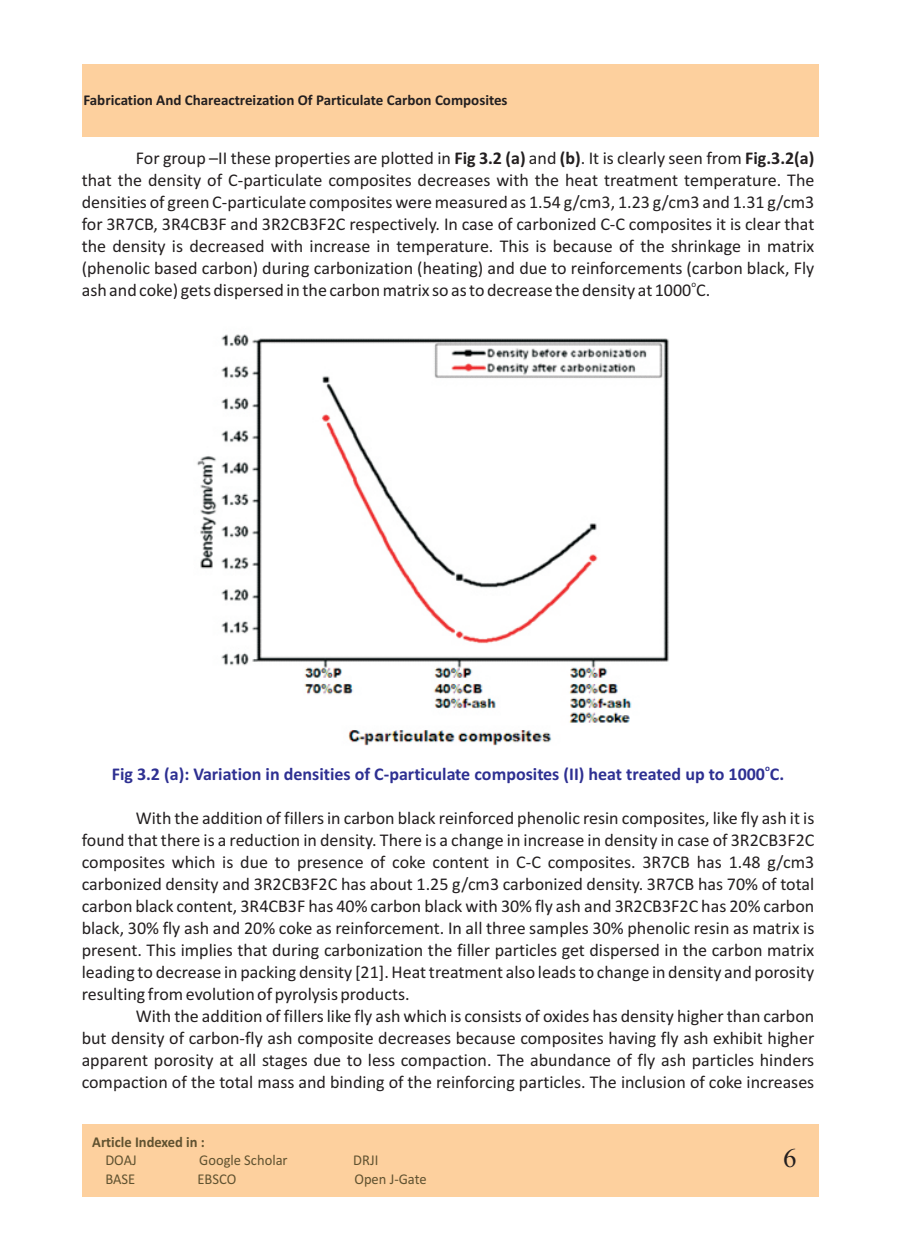
<style>
.page{position:relative;width:898px;height:1242px;background:#fff}
.page>*{position:absolute;margin:0;border:0;box-sizing:border-box;transform-origin:0 0}
.t1{font:27px "Times New Roman";color:#231f20}
.t2{font:18px/21.9px "Calibri";color:#231f20;text-align:justify}
.t3{font:700 18px "Calibri";color:#2e3092}
.t4{font:700 15px "Calibri";color:#231f20}
.t5{font:15px "Calibri";color:#605230}
.t6{font:700 15px "Calibri";color:#605230}
.t7{font:9px "Calibri";color:#231f20}
.t8{font:700 9px "Calibri";color:#2e3092}
.s1{font-weight:700}
</style>
<div class="page">
<div style="left:82px;top:1124px;width:736px;height:72px;background:#fdd09e"></div>
<div style="left:82px;top:64px;width:736px;height:72px;background:#fdd09e"></div>
<img style="left:197px;top:334px;width:472px;height:412px">
<p class="t4" style="left:83px;top:93px;width:425px">Fabrication And Chareactreization Of Particulate Carbon Composites</p>
<p class="t2" style="left:82px;top:149px;width:734px;text-indent:54px">For group –II these properties are plotted in <span class="s1">Fig 3.2 (a)</span> and <span class="s1">(b)</span>. It is clearly seen from <span class="s1">Fig.3.2(a) </span>that the density of C-particulate composites decreases with the heat treatment temperature. The densities of green C-particulate composites were measured as 1.54 g/cm3, 1.23 g/cm3 and 1.31 g/cm3 for 3R7CB, 3R4CB3F and 3R2CB3F2C respectively. In case of carbonized C-C composites it is clear that the density is decreased with increase in temperature. This is because of the shrinkage in matrix (phenolic based carbon) during carbonization (heating) and due to reinforcements (carbon black, Fly</p>
<p class="t7" style="left:691px;top:281px;width:6px">o</p>
<p class="t2" style="left:82px;top:281px;width:629px">ash and coke) gets dispersed in the carbon matrix so as to decrease the density at 1000 C.</p>
<p class="t8" style="left:764px;top:764px;width:6px">o</p>
<p class="t3" style="left:112px;top:767px;width:673px">Fig 3.2 (a): Variation in densities of C-particulate composites (II) heat treated up to 1000 C.</p>
<p class="t2" style="left:82px;top:809px;width:734px;text-indent:54px">With the addition of fillers in carbon black reinforced phenolic resin composites, like fly ash it is found that there is a reduction in density. There is a change in increase in density in case of 3R2CB3F2C composites which is due to presence of coke content in C-C composites. 3R7CB has 1.48 g/cm3 carbonized density and 3R2CB3F2C has about 1.25 g/cm3 carbonized density. 3R7CB has 70% of total carbon black content, 3R4CB3F has 40% carbon black with 30% fly ash and 3R2CB3F2C has 20% carbon black, 30% fly ash and 20% coke as reinforcement. In all three samples 30% phenolic resin as matrix is present. This implies that during carbonization the filler particles get dispersed in the carbon matrix leading to decrease in packing density [21]. Heat treatment also leads to change in density and porosity resulting from evolution of pyrolysis products.</p>
<p class="t2" style="left:82px;top:1006px;width:734px;text-indent:54px">With the addition of fillers like fly ash which is consists of oxides has density higher than carbon but density of carbon-fly ash composite decreases because composites having fly ash exhibit higher apparent porosity at all stages due to less compaction. The abundance of fly ash particles hinders compaction of the total mass and binding of the reinforcing particles. The inclusion of coke increases</p>
<p class="t6" style="left:92px;top:1135px;width:114px">Article Indexed in :</p>
<p class="t5" style="left:105px;top:1154px;width:33px">DOAJ</p>
<p class="t5" style="left:199px;top:1154px;width:90px">Google Scholar</p>
<p class="t5" style="left:353px;top:1154px;width:27px">DRJI</p>
<p class="t5" style="left:105px;top:1172px;width:31px">BASE</p>
<p class="t5" style="left:197px;top:1172px;width:40px">EBSCO</p>
<p class="t5" style="left:354px;top:1172px;width:74px">Open J-Gate</p>
<h1 class="t1" style="left:783px;top:1147px;width:15px">6</h1>
</div>
